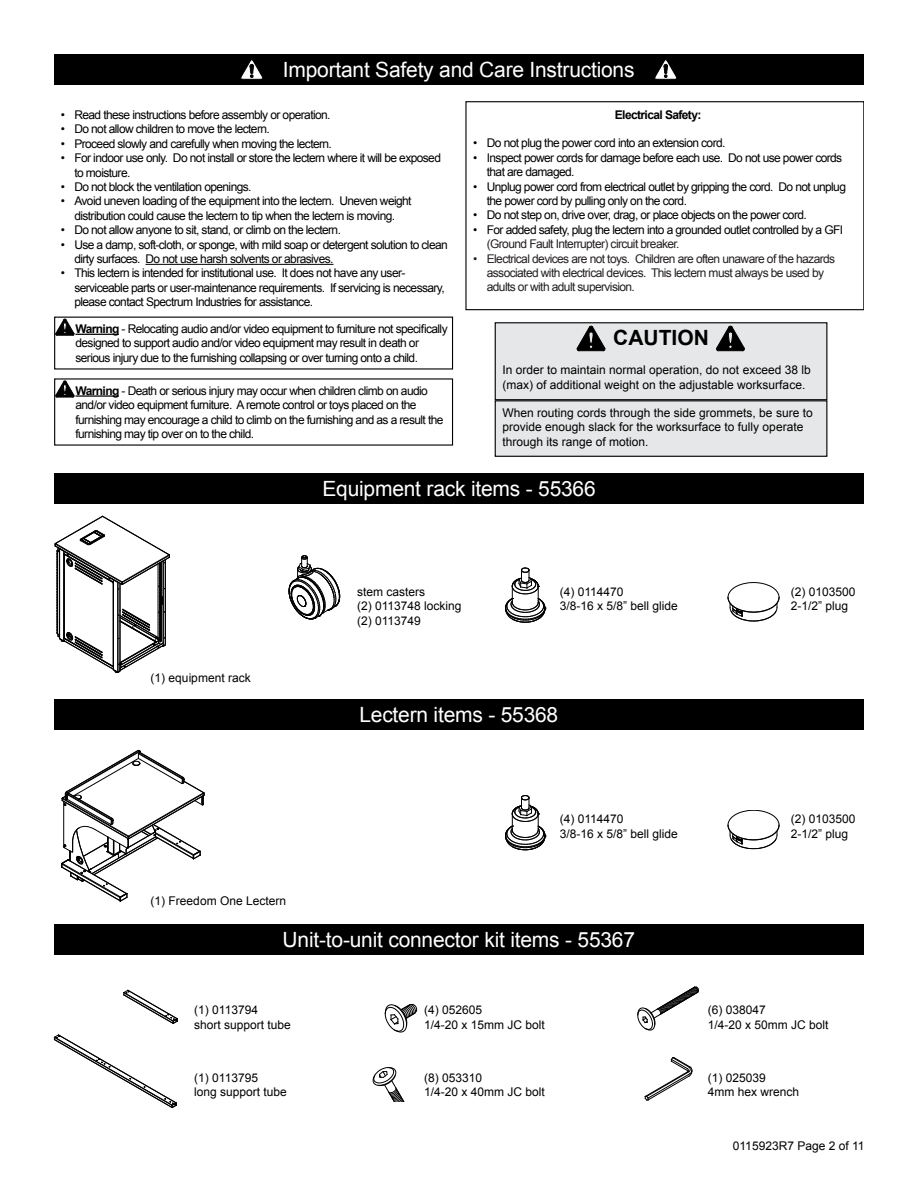
<style>
.page{position:relative;width:918px;height:1188px;background:#fff}
.page>*{position:absolute;margin:0;border:0;box-sizing:border-box;transform-origin:0 0}
.t1{font:21px "Arial";letter-spacing:-.01em;color:#fff}
.t2{font:700 21px "Arial";color:#000}
.t3{font:12px/14.4px "Arial";letter-spacing:-.05em;color:#000}
.t4{font:12px/14.4px "Arial";color:#000}
.t5{font:12px/14.4px "Arial";letter-spacing:-.05em;color:#231f20}
.t6{font:700 12px "Arial";letter-spacing:-.05em;color:#000}
.s1{font-weight:700}
</style>
<div class="page">
<svg style="left:124px;top:990px;width:54px;height:34px"></svg>
<svg style="left:54px;top:1035px;width:123px;height:73px"></svg>
<svg style="left:385px;top:1004px;width:32px;height:29px"></svg>
<svg style="left:637px;top:986px;width:62px;height:45px"></svg>
<svg style="left:645px;top:1057px;width:48px;height:44px"></svg>
<svg style="left:54px;top:516px;width:116px;height:157px"></svg>
<svg style="left:505px;top:568px;width:41px;height:55px"></svg>
<svg style="left:289px;top:555px;width:51px;height:65px"></svg>
<svg style="left:505px;top:795px;width:41px;height:56px"></svg>
<svg style="left:61px;top:750px;width:144px;height:152px"></svg>
<svg style="left:373px;top:1067px;width:32px;height:35px"></svg>
<svg style="left:728px;top:582px;width:52px;height:39px"></svg>
<svg style="left:728px;top:810px;width:52px;height:39px"></svg>
<div style="left:54px;top:925px;width:810px;height:30px;background:#000"></div>
<hr style="left:146px;top:264px;width:187px;height:1px;background:#000">
<div style="left:465px;top:101px;width:399px;height:209px;border:1px solid #000"></div>
<hr style="left:75px;top:334px;width:44px;height:1px;background:#000">
<hr style="left:75px;top:395px;width:44px;height:2px;background:#000">
<svg style="left:56px;top:319px;width:18px;height:17px"></svg>
<svg style="left:56px;top:381px;width:18px;height:17px"></svg>
<div style="left:54px;top:473px;width:810px;height:30px;background:#000"></div>
<div style="left:54px;top:699px;width:810px;height:30px;background:#000"></div>
<div style="left:495px;top:323px;width:332px;height:77px;background:#e6e7e8"></div>
<div style="left:495px;top:322px;width:332px;height:78px;border:1px solid #000"></div>
<svg style="left:717px;top:326px;width:27px;height:25px"></svg>
<svg style="left:577px;top:326px;width:28px;height:25px"></svg>
<div style="left:495px;top:401px;width:332px;height:55px;background:#e6e7e8"></div>
<div style="left:495px;top:400px;width:332px;height:57px;border:1px solid #000"></div>
<div style="left:54px;top:54px;width:810px;height:30px;background:#000"></div>
<svg style="left:287px;top:84px;width:240px;height:1px"></svg>
<svg style="left:655px;top:60px;width:22px;height:20px"></svg>
<svg style="left:241px;top:60px;width:22px;height:20px"></svg>
<h1 class="t1" style="left:283px;top:56px;width:353px">Important Safety and Care Instructions</h1>
<p class="t3" style="left:61px;top:108px;width:271px">• Read these instructions before assembly or operation.</p>
<p class="t3" style="left:61px;top:122px;width:210px">• Do not allow children to move the lectern.</p>
<p class="t3" style="left:61px;top:137px;width:273px">• Proceed slowly and carefully when moving the lectern.</p>
<p class="t3" style="left:74px;top:151px;width:368px;text-indent:-14px">• For indoor use only. Do not install or store the lectern where it will be exposed to moisture.</p>
<p class="t3" style="left:61px;top:180px;width:192px">• Do not block the ventilation openings.</p>
<p class="t3" style="left:61px;top:194px;width:352px;text-align:center">• Avoid uneven loading of the equipment into the lectern. Uneven weight distribution could cause the lectern to tip when the lectern is moving.</p>
<p class="t3" style="left:61px;top:223px;width:282px">• Do not allow anyone to sit, stand, or climb on the lectern.</p>
<p class="t3" style="left:74px;top:237px;width:375px;text-indent:-14px">• Use a damp, soft-cloth, or sponge, with mild soap or detergent solution to clean dirty surfaces. Do not use harsh solvents or abrasives.</p>
<p class="t3" style="left:74px;top:266px;width:372px;text-indent:-14px">• This lectern is intended for institutional use. It does not have any user&shy;serviceable parts or user-maintenance requirements. If servicing is necessary, please contact Spectrum Industries for assistance.</p>
<p class="t3" style="left:75px;top:322px;width:374px"><span class="s1">Warning</span> - Relocating audio and/or video equipment to furniture not specifically designed to support audio and/or video equipment may result in death or serious injury due to the furnishing collapsing or over turning onto a child.</p>
<p class="t3" style="left:75px;top:383px;width:370px"><span class="s1">Warning</span> - Death or serious injury may occur when children climb on audio and/or video equipment furniture. A remote control or toys placed on the furnishing may encourage a child to climb on the furnishing and as a result the furnishing may tip over on to the child.</p>
<p class="t6" style="left:615px;top:106px;width:88px">Electrical Safety:</p>
<p class="t3" style="left:473px;top:136px;width:254px">• Do not plug the power cord into an extension cord.</p>
<p class="t3" style="left:487px;top:150px;width:357px;text-indent:-14px">• Inspect power cords for damage before each use. Do not use power cords that are damaged.</p>
<p class="t3" style="left:487px;top:179px;width:361px;text-indent:-14px">• Unplug power cord from electrical outlet by gripping the cord. Do not unplug the power cord by pulling only on the cord.</p>
<p class="t3" style="left:473px;top:208px;width:335px">• Do not step on, drive over, drag, or place objects on the power cord.</p>
<p class="t3" style="left:473px;top:222px;width:371px">• For added safety, plug the lectern into a grounded outlet controlled by a GFI</p>
<p class="t5" style="left:487px;top:237px;width:194px">(Ground Fault Interrupter) circuit breaker.</p>
<p class="t5" style="left:487px;top:251px;width:350px;text-indent:-14px">• Electrical devices are not toys. Children are often unaware of the hazards associated with electrical devices. This lectern must always be used by adults or with adult supervision.</p>
<h1 class="t2" style="left:613px;top:324px;width:97px">CAUTION</h1>
<p class="t4" style="left:503px;top:363px;width:310px">In order to maintain normal operation, do not exceed 38 lb (max) of additional weight on the adjustable worksurface.</p>
<p class="t4" style="left:503px;top:406px;width:312px">When routing cords through the side grommets, be sure to provide enough slack for the worksurface to fully operate through its range of motion.</p>
<h1 class="t1" style="left:322px;top:475px;width:275px">Equipment rack items - 55366</h1>
<p class="t4" style="left:151px;top:670px;width:102px">(1) equipment rack</p>
<p class="t4" style="left:151px;top:894px;width:137px">(1) Freedom One Lectern</p>
<p class="t4" style="left:357px;top:585px;width:106px">stem casters<br>(2) 0113748 locking (2) 0113749</p>
<p class="t4" style="left:560px;top:585px;width:120px">(4) 0114470<br>3/8-16 x 5/8” bell glide</p>
<h1 class="t1" style="left:359px;top:701px;width:200px">Lectern items - 55368</h1>
<p class="t4" style="left:560px;top:812px;width:120px">(4) 0114470<br>3/8-16 x 5/8” bell glide</p>
<h1 class="t1" style="left:283px;top:926px;width:354px">Unit-to-unit connector kit items - 55367</h1>
<p class="t4" style="left:791px;top:585px;width:66px">(2) 0103500<br>2-1/2” plug</p>
<p class="t4" style="left:791px;top:812px;width:66px">(2) 0103500<br>2-1/2” plug</p>
<p class="t4" style="left:194px;top:1003px;width:98px">(1) 0113794<br>short support tube</p>
<p class="t4" style="left:424px;top:1003px;width:122px">(4) 052605<br>1/4-20 x 15mm JC bolt</p>
<p class="t4" style="left:708px;top:1003px;width:122px">(6) 038047<br>1/4-20 x 50mm JC bolt</p>
<p class="t4" style="left:194px;top:1070px;width:94px">(1) 0113795<br>long support tube</p>
<p class="t4" style="left:424px;top:1070px;width:122px">(8) 053310<br>1/4-20 x 40mm JC bolt</p>
<p class="t4" style="left:708px;top:1070px;width:93px">(1) 025039<br>4mm hex wrench</p>
<p class="t4" style="left:733px;top:1139px;width:133px">0115923R7 Page 2 of 11</p>
</div>
